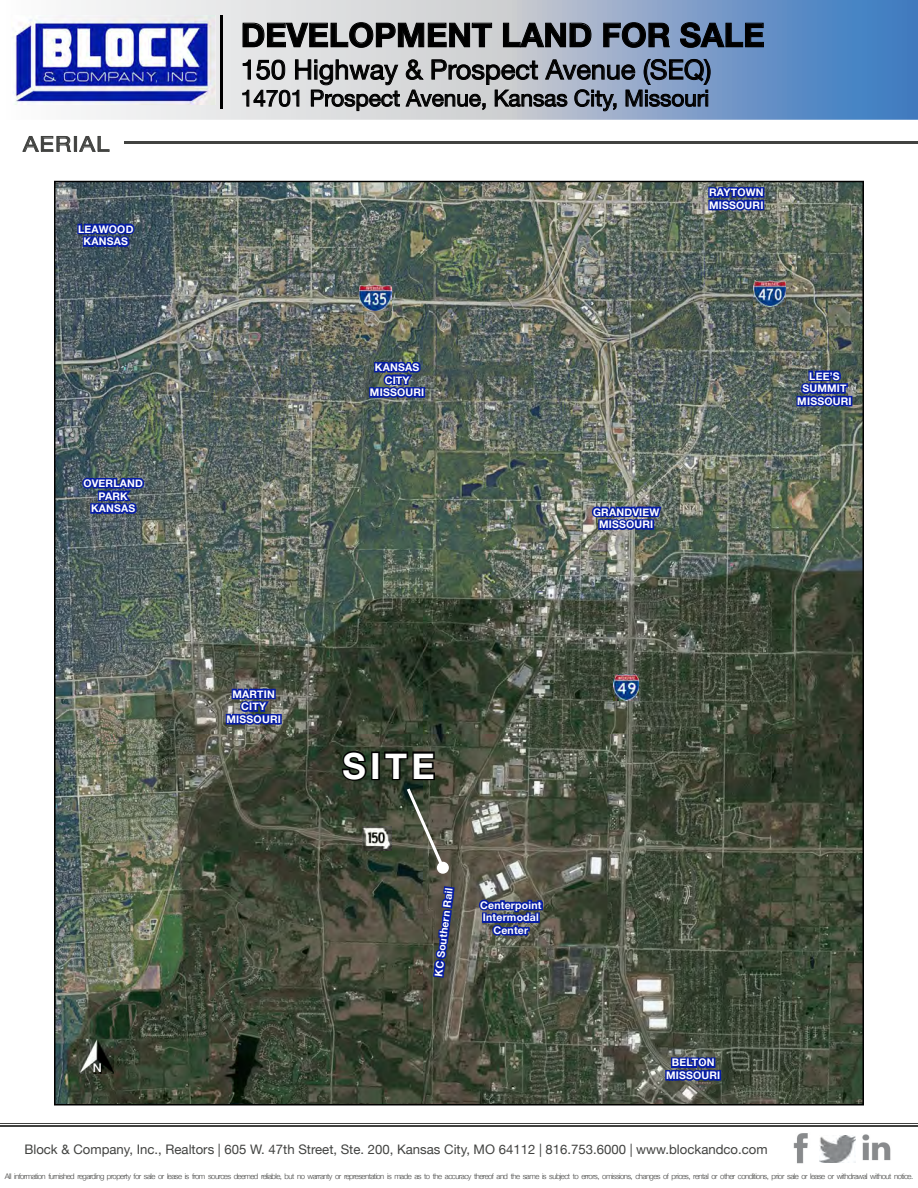
<style>
.page{position:relative;width:918px;height:1188px;background:#fff}
.page>*{position:absolute;margin:0;border:0;box-sizing:border-box;transform-origin:0 0}
.t1{font:700 36px "Helvetica Neue";color:#fff}
.t2{font:700 33px "Helvetica Neue";color:#000}
.t3{font:27px "Helvetica Neue";color:#000}
.t4{font:22.5px "Helvetica Neue";color:#000}
.t5{font:20.85px "Helvetica Neue";letter-spacing:.06em;color:#414240;scale:1.11 1}
.t6{font:13.2px "Helvetica Neue";color:#414240}
.t7{font:500 12px "Helvetica Neue";color:#fff;scale:1.05 1}
.t8{font:700 10.5px/12.6px "Helvetica Neue";letter-spacing:.02em;color:#fff;text-align:center}
.t9{font:300 7.8px "Helvetica Neue";letter-spacing:-.07em;color:#414240}
</style>
<div class="page">
<img style="left:862px;top:1134px;width:29px;height:27px">
<img style="left:819px;top:1136px;width:37px;height:27px">
<img style="left:793px;top:1133px;width:15px;height:31px">
<svg style="left:77px;top:0;width:841px;height:120px;background:#95b0d0"></svg>
<hr style="left:220px;top:15px;width:3px;height:94px;background:#000">
<img style="left:13px;top:15px;width:202px;height:90px">
<hr style="left:0;top:1125px;width:918px;height:1px;background:#414240">
<hr style="left:0;top:1123px;width:918px;height:1px;background:#414240">
<svg style="left:242px;top:22px;width:250px;height:26px;background:#adaeaf"></svg>
<svg style="left:503px;top:22px;width:89px;height:26px;background:#979ca5"></svg>
<svg style="left:603px;top:22px;width:67px;height:26px;background:#7887a1"></svg>
<svg style="left:680px;top:22px;width:84px;height:26px;background:#5d789d"></svg>
<svg style="left:242px;top:59px;width:469px;height:53px;background:#9ba1aa"></svg>
<svg style="left:22px;top:136px;width:50px;height:16px"></svg>
<div style="left:74px;top:136px;width:3px;height:16px;border:1px solid #414240"></div>
<svg style="left:79px;top:136px;width:31px;height:16px"></svg>
<hr style="left:124px;top:143px;width:794px;height:1px;background:#414240">
<hr style="left:124px;top:141px;width:794px;height:1px;background:#414240">
<img style="left:54px;top:181px;width:810px;height:925px">
<svg style="left:340px;top:749px;width:29px;height:34px"></svg>
<div style="left:371px;top:751px;width:9px;height:29px;border:3px solid #000"></div>
<svg style="left:383px;top:750px;width:53px;height:32px;background:#22271d"></svg>
<img style="left:754px;top:281px;width:32px;height:25px">
<img style="left:362px;top:827px;width:29px;height:24px">
<img style="left:614px;top:675px;width:25px;height:25px">
<svg style="left:407px;top:788px;width:49px;height:191px;background:#4e5150"></svg>
<svg style="left:477px;top:897px;width:68px;height:43px;background:#38437e"></svg>
<img style="left:359px;top:285px;width:32px;height:26px">
<img style="left:590px;top:486px;width:73px;height:59px">
<div style="left:650px;top:519px;width:4px;height:11px;border:3px solid #051ba5"></div>
<svg style="left:80px;top:463px;width:66px;height:57px;background:#37497c"></svg>
<svg style="left:368px;top:347px;width:59px;height:66px;background:#3c4e71"></svg>
<div style="left:420px;top:387px;width:5px;height:11px;border:3px solid #051ba5"></div>
<svg style="left:707px;top:180px;width:59px;height:46px;background:#3b4a7c"></svg>
<div style="left:760px;top:200px;width:4px;height:10px;border:3px solid #051ba5"></div>
<svg style="left:795px;top:368px;width:59px;height:54px;background:#37487a"></svg>
<div style="left:848px;top:396px;width:4px;height:10px;border:3px solid #051ba5"></div>
<svg style="left:664px;top:1051px;width:59px;height:45px;background:#3f4975"></svg>
<div style="left:717px;top:1070px;width:4px;height:11px;border:3px solid #051ba5"></div>
<svg style="left:224px;top:674px;width:59px;height:66px;background:#4a5275"></svg>
<div style="left:277px;top:714px;width:5px;height:10px;border:3px solid #051ba5"></div>
<svg style="left:76px;top:203px;width:61px;height:54px;background:#304474"></svg>
<img style="left:80px;top:1039px;width:34px;height:34px">
<h3 class="t5" style="left:23px;top:129px;width:79px">AERIAL</h3>
<h3 class="t8" style="left:78px;top:223px;width:57px">LEAWOOD<br>KANSAS</h3>
<h3 class="t8" style="left:83px;top:477px;width:61px">OVERLAND<br>PARK<br>KANSAS</h3>
<h2 class="t2" style="left:241px;top:9px;width:525px">DEVELOPMENT LAND FOR SALE</h2>
<h3 class="t3" style="left:241px;top:50px;width:472px">150 Highway &amp; Prospect Avenue (SEQ)</h3>
<h3 class="t4" style="left:241px;top:82px;width:470px">14701 Prospect Avenue, Kansas City, Missouri</h3>
<h3 class="t8" style="left:709px;top:186px;width:56px;text-align:left">RAYTOWN<br>MISSOURI</h3>
<h3 class="t8" style="left:370px;top:361px;width:56px">KANSAS<br>CITY<br>MISSOURI</h3>
<h3 class="t8" style="left:593px;top:506px;width:68px">GRANDVIEW<br>MISSOURI</h3>
<h3 class="t8" style="left:797px;top:370px;width:56px">LEE’S<br>SUMMIT<br>MISSOURI</h3>
<h3 class="t7" style="left:93px;top:1058px;width:10px">N</h3>
<h3 class="t8" style="left:227px;top:688px;width:56px">MARTIN<br>CITY<br>MISSOURI</h3>
<h1 class="t1" style="left:343px;top:738px;width:94px">SITE</h1>
<h3 class="t8" style="left:432px;top:976px;width:91px;rotate:-83deg">KC Southern Rail</h3>
<h3 class="t8" style="left:480px;top:899px;width:63px">Centerpoint<br>Intermodal<br>Center</h3>
<h3 class="t8" style="left:666px;top:1057px;width:56px">BELTON<br>MISSOURI</h3>
<h3 class="t6" style="left:24px;top:1140px;width:745px">Block &amp; Company, Inc., Realtors | 605 W. 47th Street, Ste. 200, Kansas City, MO 64112 | 816.753.6000 | www.blockandco.com</h3>
<p class="t9" style="left:5px;top:1170px;width:910px">All information furnished regarding property for sale or lease is from sources deemed reliable, but no warranty or representation is made as to the accuracy thereof and the same is subject to errors, omissions, changes of prices, rental or other conditions, prior sale or lease or withdrawal without notice.</p>
</div>
